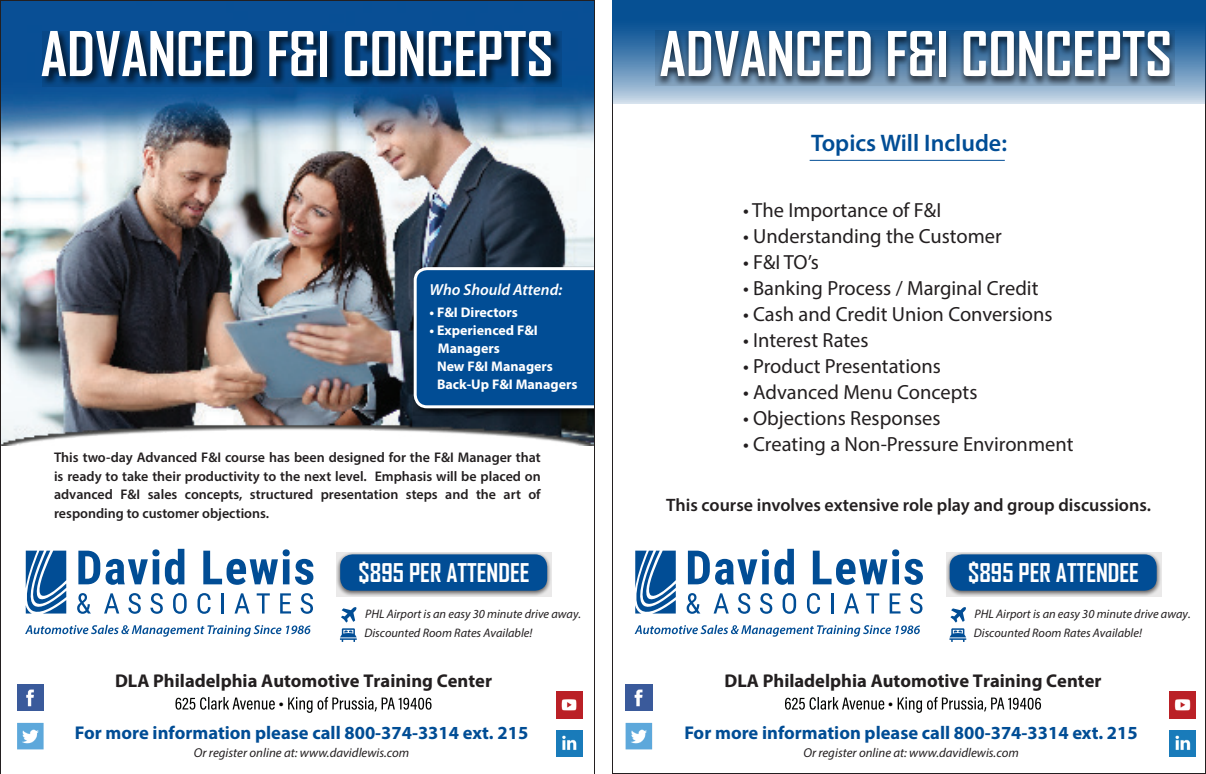
<style>
.page{position:relative;width:1206px;height:774px;background:#fff}
.page>*{position:absolute;margin:0;border:0;box-sizing:border-box;transform-origin:0 0}
.t1{font:700 59px "Agency FB";color:#fff}
.t2{font:700 24.7px "Agency FB";color:#fff}
.t3{font:600 24px "Myriad Pro";color:#014d95}
.t4{font:20.5px "Myriad Pro";color:#231f20}
.t5{font:700 18.5px "Myriad Pro";color:#014d95}
.t6{font:700 18.5px "Myriad Pro";color:#231f20}
.t7{font:600 18px "Myriad Pro";color:#231f20}
.t8{font:17.6px "Myriad Pro";color:#040503}
.t9{font:italic 600 16px "Myriad Pro";color:#fff}
.t10{font:600 14px/18.5px "Myriad Pro";color:#231f20;text-align:justify}
.t11{font:700 14px/18px "Myriad Pro";color:#fff}
.t12{font:italic 12.9px "Myriad Pro";color:#231f20}
.t13{font:italic 12.3px/19.5px "Myriad Pro";color:#231f20}
</style>
<div class="page">
<hr style="left:810px;top:160px;width:195px;height:1px;background:#014d95">
<svg style="left:612px;top:0;width:594px;height:104px;background:#497faf"></svg>
<svg style="left:656px;top:30px;width:519px;height:56px;background:#365979"></svg>
<img style="left:0;top:0;width:595px;height:774px">
<svg style="left:635px;top:551px;width:41px;height:63px"></svg>
<svg style="left:688px;top:549px;width:106px;height:36px"></svg>
<svg style="left:813px;top:549px;width:110px;height:36px"></svg>
<svg style="left:687px;top:593px;width:13px;height:21px"></svg>
<svg style="left:714px;top:593px;width:15px;height:21px"></svg>
<svg style="left:738px;top:593px;width:12px;height:21px"></svg>
<svg style="left:760px;top:593px;width:12px;height:21px"></svg>
<svg style="left:783px;top:593px;width:13px;height:21px"></svg>
<svg style="left:807px;top:593px;width:13px;height:21px"></svg>
<hr style="left:831px;top:593px;width:3px;height:21px;background:#014d95">
<svg style="left:844px;top:593px;width:15px;height:21px"></svg>
<svg style="left:866px;top:593px;width:13px;height:21px"></svg>
<svg style="left:890px;top:593px;width:11px;height:21px"></svg>
<svg style="left:910px;top:593px;width:12px;height:21px"></svg>
<svg style="left:635px;top:625px;width:285px;height:12px"></svg>
<svg style="left:946px;top:552px;width:215px;height:45px;background:#c4c4c4"></svg>
<div style="left:950px;top:554px;width:207px;height:37px;background:#014d95;border-radius:12px"></div>
<svg style="left:785px;top:697px;width:99px;height:13px"></svg>
<svg style="left:898px;top:697px;width:143px;height:16px"></svg>
<svg style="left:951px;top:607px;width:15px;height:15px"></svg>
<svg style="left:949px;top:628px;width:17px;height:14px"></svg>
<img style="left:626px;top:684px;width:26px;height:27px">
<img style="left:626px;top:723px;width:27px;height:26px">
<img style="left:1170px;top:730px;width:26px;height:27px">
<img style="left:1170px;top:692px;width:26px;height:26px">
<svg style="left:23px;top:551px;width:43px;height:64px"></svg>
<svg style="left:78px;top:551px;width:22px;height:33px"></svg>
<svg style="left:106px;top:549px;width:78px;height:36px"></svg>
<svg style="left:203px;top:549px;width:110px;height:36px"></svg>
<svg style="left:77px;top:593px;width:14px;height:21px"></svg>
<svg style="left:104px;top:593px;width:15px;height:21px"></svg>
<svg style="left:128px;top:593px;width:13px;height:21px"></svg>
<svg style="left:150px;top:593px;width:13px;height:21px"></svg>
<svg style="left:173px;top:593px;width:14px;height:21px"></svg>
<svg style="left:197px;top:593px;width:14px;height:21px"></svg>
<hr style="left:222px;top:593px;width:2px;height:21px;background:#014d95">
<svg style="left:235px;top:593px;width:15px;height:21px"></svg>
<svg style="left:257px;top:593px;width:13px;height:21px"></svg>
<svg style="left:280px;top:593px;width:11px;height:21px"></svg>
<svg style="left:301px;top:593px;width:12px;height:21px"></svg>
<svg style="left:25px;top:625px;width:285px;height:12px"></svg>
<svg style="left:336px;top:552px;width:216px;height:45px;background:#c5c4c5"></svg>
<div style="left:340px;top:554px;width:207px;height:37px;background:#014d95;border-radius:12px"></div>
<svg style="left:176px;top:697px;width:99px;height:13px"></svg>
<svg style="left:288px;top:697px;width:144px;height:16px"></svg>
<svg style="left:341px;top:607px;width:16px;height:15px"></svg>
<svg style="left:340px;top:628px;width:17px;height:14px"></svg>
<img style="left:17px;top:684px;width:27px;height:27px">
<img style="left:17px;top:723px;width:27px;height:26px">
<img style="left:556px;top:730px;width:26px;height:27px">
<img style="left:556px;top:692px;width:26px;height:26px">
<h1 class="t1" style="left:41px;top:17px;width:514px">ADVANCED F&amp;I CONCEPTS</h1>
<p class="t9" style="left:429px;top:280px;width:134px">Who Should Attend:</p>
<p class="t11" style="left:429px;top:303px;width:90px">• F&amp;I Directors</p>
<p class="t11" style="left:438px;top:321px;width:101px;text-indent:-8px">• Experienced F&amp;I<br>Managers</p>
<p class="t11" style="left:429px;top:357px;width:125px">• New F&amp;I Managers</p>
<p class="t11" style="left:429px;top:375px;width:150px">• Back-Up F&amp;I Managers</p>
<p class="t10" style="left:54px;top:448px;width:488px">This two-day Advanced F&amp;I course has been designed for the F&amp;I Manager that is ready to take their productivity to the next level. Emphasis will be placed on advanced F&amp;I sales concepts, structured presentation steps and the art of responding to customer objections.</p>
<h2 class="t2" style="left:359px;top:558px;width:172px">$895 PER ATTENDEE</h2>
<p class="t13" style="left:364px;top:604px;width:218px">PHL Airport is an easy 30 minute drive away.<br>Discounted Room Rates Available!</p>
<h3 class="t6" style="left:115px;top:669px;width:379px">DLA Philadelphia Automotive Training Center</h3>
<p class="t8" style="left:279px;top:693px;width:6px">•</p>
<h3 class="t5" style="left:75px;top:720px;width:455px">For more information please call 800-374-3314 ext. 215</h3>
<p class="t12" style="left:194px;top:745px;width:217px">Or register online at: www.davidlewis.com</p>
<h1 class="t1" style="left:659px;top:17px;width:514px">ADVANCED F&amp;I CONCEPTS</h1>
<h3 class="t3" style="left:811px;top:127px;width:197px">Topics Will Include:</h3>
<h3 class="t4" style="left:743px;top:198px;width:200px">• The Importance of F&amp;I</h3>
<h3 class="t4" style="left:743px;top:224px;width:260px">• Understanding the Customer</h3>
<h3 class="t4" style="left:743px;top:250px;width:77px">• F&amp;I TO’s</h3>
<h3 class="t4" style="left:743px;top:276px;width:297px">• Banking Process / Marginal Credit</h3>
<h3 class="t4" style="left:743px;top:302px;width:311px">• Cash and Credit Union Conversions</h3>
<h3 class="t4" style="left:743px;top:328px;width:127px">• Interest Rates</h3>
<h3 class="t4" style="left:743px;top:354px;width:199px">• Product Presentations</h3>
<h3 class="t4" style="left:743px;top:380px;width:236px">• Advanced Menu Concepts</h3>
<h3 class="t4" style="left:743px;top:406px;width:199px">• Objections Responses</h3>
<h3 class="t4" style="left:743px;top:432px;width:332px">• Creating a Non-Pressure Environment</h3>
<p class="t7" style="left:666px;top:493px;width:486px">This course involves extensive role play and group discussions.</p>
<h2 class="t2" style="left:968px;top:558px;width:172px">$895 PER ATTENDEE</h2>
<p class="t13" style="left:974px;top:604px;width:218px">PHL Airport is an easy 30 minute drive away.<br>Discounted Room Rates Available!</p>
<h3 class="t6" style="left:725px;top:669px;width:379px">DLA Philadelphia Automotive Training Center</h3>
<p class="t8" style="left:888px;top:693px;width:6px">•</p>
<h3 class="t5" style="left:684px;top:720px;width:455px">For more information please call 800-374-3314 ext. 215</h3>
<p class="t12" style="left:803px;top:745px;width:217px">Or register online at: www.davidlewis.com</p>
</div>
